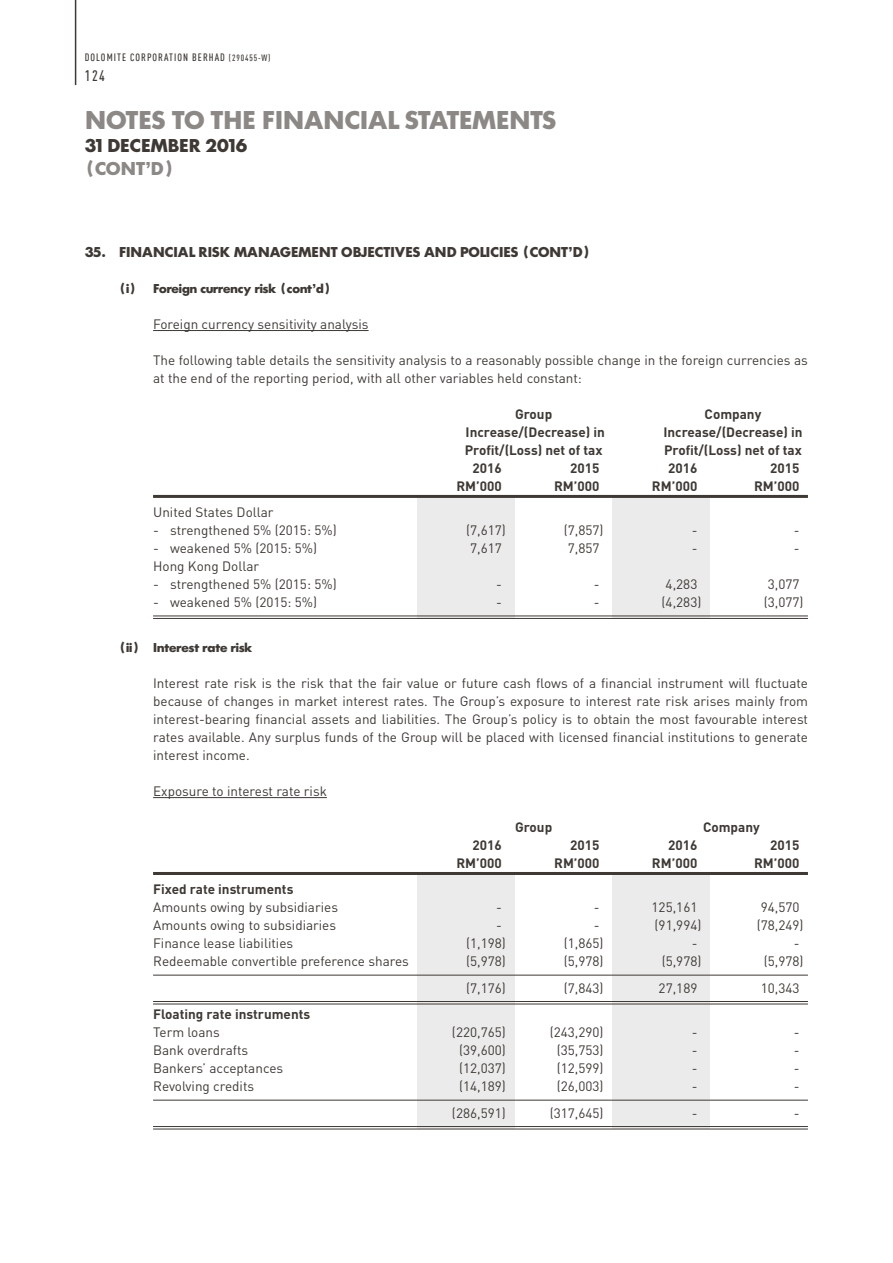
<style>
.page{position:relative;width:893px;height:1263px;background:#fff}
.page>*{position:absolute;margin:0;border:0;box-sizing:border-box;transform-origin:0 0}
.t1{font:27px "Futura L Bld";color:#8b8886}
.t2{font:19.5px "Futura L Bld";color:#3e3935}
.t3{font:19.5px "Futura L Bld";color:#8b8886}
.t4{font:15px "Futura L Bld";color:#3e3935}
.t5{font:500 15px "DIN Cond";color:#3e3935}
.t6{font:13.5px/18px "DIN";color:#3e3935}
.t7{font:700 13.5px "DIN";color:#3e3935}
.t8{font:13.5px "Futura L Bld";color:#3e3935}
.t9{font:500 10.5px "DIN Cond";letter-spacing:.1em;color:#3e3935}
.s1{font-size:9px}
</style>
<div class="page">
<hr style="left:75px;top:0;width:1px;height:85px;background:#3e3935">
<div style="left:612px;top:496px;width:98px;height:122px;background:#ecebeb"></div>
<div style="left:417px;top:496px;width:97px;height:122px;background:#ecebeb"></div>
<div style="left:612px;top:873px;width:98px;height:256px;background:#ecebeb"></div>
<div style="left:417px;top:873px;width:97px;height:256px;background:#ecebeb"></div>
<hr style="left:153px;top:330px;width:216px;height:1px;background:#3e3935">
<hr style="left:153px;top:495px;width:655px;height:3px;background:#3e3935">
<hr style="left:153px;top:616px;width:655px;height:1px;background:#3e3935">
<hr style="left:153px;top:618px;width:655px;height:1px;background:#3e3935">
<hr style="left:153px;top:797px;width:174px;height:1px;background:#3e3935">
<hr style="left:153px;top:872px;width:655px;height:3px;background:#3e3935">
<hr style="left:153px;top:975px;width:655px;height:1px;background:#3e3935">
<hr style="left:153px;top:1001px;width:655px;height:1px;background:#3e3935">
<hr style="left:153px;top:1004px;width:655px;height:1px;background:#3e3935">
<hr style="left:153px;top:1100px;width:655px;height:1px;background:#3e3935">
<hr style="left:153px;top:1126px;width:655px;height:1px;background:#3e3935">
<hr style="left:153px;top:1129px;width:655px;height:1px;background:#3e3935">
<p class="t9" style="left:85px;top:51px;width:187px">DOLOMITE CORPORATION BERHAD <span class="s1">(290455-W)</span></p>
<p class="t5" style="left:85px;top:67px;width:22px">124</p>
<h1 class="t1" style="left:85px;top:102px;width:473px">NOTES TO THE FINANCIAL STATEMENTS</h1>
<h2 class="t2" style="left:85px;top:132px;width:164px">31 DECEMBER 2016</h2>
<h2 class="t3" style="left:85px;top:156px;width:90px">(CONT’D)</h2>
<p class="t4" style="left:85px;top:242px;width:507px">35. FINANCIAL RISK MANAGEMENT OBJECTIVES AND POLICIES (CONT’D)</p>
<p class="t8" style="left:119px;top:279px;width:213px">(i) Foreign currency risk (cont’d)</p>
<p class="t6" style="left:153px;top:314px;width:217px">Foreign currency sensitivity analysis</p>
<p class="t6" style="left:153px;top:351px;width:656px">The following table details the sensitivity analysis to a reasonably possible change in the foreign currencies as at the end of the reporting period, with all other variables held constant:</p>
<p class="t7" style="left:515px;top:405px;width:39px">Group</p>
<p class="t7" style="left:705px;top:405px;width:58px">Company</p>
<p class="t7" style="left:466px;top:423px;width:141px">Increase/(Decrease) in</p>
<p class="t7" style="left:663px;top:423px;width:141px">Increase/(Decrease) in</p>
<p class="t7" style="left:465px;top:441px;width:139px">Profit/(Loss) net of tax</p>
<p class="t7" style="left:664px;top:441px;width:139px">Profit/(Loss) net of tax</p>
<p class="t7" style="left:472px;top:459px;width:31px">2016</p>
<p class="t7" style="left:570px;top:459px;width:31px">2015</p>
<p class="t7" style="left:668px;top:459px;width:31px">2016</p>
<p class="t7" style="left:770px;top:459px;width:31px">2015</p>
<p class="t7" style="left:456px;top:477px;width:47px">RM’000</p>
<p class="t7" style="left:554px;top:477px;width:47px">RM’000</p>
<p class="t7" style="left:652px;top:477px;width:47px">RM’000</p>
<p class="t7" style="left:754px;top:477px;width:47px">RM’000</p>
<p class="t6" style="left:153px;top:503px;width:122px">United States Dollar</p>
<p class="t6" style="left:153px;top:521px;width:185px">- strengthened 5% (2015: 5%)</p>
<p class="t6" style="left:466px;top:521px;width:41px">(7,617)</p>
<p class="t6" style="left:564px;top:521px;width:41px">(7,857)</p>
<p class="t6" style="left:692px;top:521px;width:7px">-</p>
<p class="t6" style="left:794px;top:521px;width:7px">-</p>
<p class="t6" style="left:153px;top:539px;width:166px">- weakened 5% (2015: 5%)</p>
<p class="t6" style="left:470px;top:539px;width:33px">7,617</p>
<p class="t6" style="left:568px;top:539px;width:33px">7,857</p>
<p class="t6" style="left:692px;top:539px;width:7px">-</p>
<p class="t6" style="left:794px;top:539px;width:7px">-</p>
<p class="t6" style="left:153px;top:557px;width:108px">Hong Kong Dollar</p>
<p class="t6" style="left:153px;top:575px;width:185px">- strengthened 5% (2015: 5%)</p>
<p class="t6" style="left:496px;top:575px;width:7px">-</p>
<p class="t6" style="left:594px;top:575px;width:7px">-</p>
<p class="t6" style="left:666px;top:575px;width:33px">4,283</p>
<p class="t6" style="left:768px;top:575px;width:33px">3,077</p>
<p class="t6" style="left:153px;top:593px;width:166px">- weakened 5% (2015: 5%)</p>
<p class="t6" style="left:496px;top:593px;width:7px">-</p>
<p class="t6" style="left:594px;top:593px;width:7px">-</p>
<p class="t6" style="left:662px;top:593px;width:41px">(4,283)</p>
<p class="t6" style="left:764px;top:593px;width:41px">(3,077)</p>
<p class="t8" style="left:119px;top:638px;width:135px">(ii) Interest rate risk</p>
<p class="t6" style="left:153px;top:673px;width:656px;text-align:justify">Interest rate risk is the risk that the fair value or future cash flows of a financial instrument will fluctuate because of changes in market interest rates. The Group’s exposure to interest rate risk arises mainly from interest-bearing financial assets and liabilities. The Group’s policy is to obtain the most favourable interest rates available. Any surplus funds of the Group will be placed with licensed financial institutions to generate interest income.</p>
<p class="t6" style="left:153px;top:781px;width:175px">Exposure to interest rate risk</p>
<p class="t7" style="left:515px;top:818px;width:39px">Group</p>
<p class="t7" style="left:703px;top:818px;width:58px">Company</p>
<p class="t7" style="left:472px;top:836px;width:31px">2016</p>
<p class="t7" style="left:570px;top:836px;width:31px">2015</p>
<p class="t7" style="left:668px;top:836px;width:31px">2016</p>
<p class="t7" style="left:770px;top:836px;width:31px">2015</p>
<p class="t7" style="left:456px;top:854px;width:47px">RM’000</p>
<p class="t7" style="left:554px;top:854px;width:47px">RM’000</p>
<p class="t7" style="left:652px;top:854px;width:47px">RM’000</p>
<p class="t7" style="left:754px;top:854px;width:47px">RM’000</p>
<p class="t7" style="left:153px;top:880px;width:142px">Fixed rate instruments</p>
<p class="t6" style="left:153px;top:898px;width:186px">Amounts owing by subsidiaries</p>
<p class="t6" style="left:496px;top:898px;width:7px">-</p>
<p class="t6" style="left:594px;top:898px;width:7px">-</p>
<p class="t6" style="left:652px;top:898px;width:47px">125,161</p>
<p class="t6" style="left:761px;top:898px;width:40px">94,570</p>
<p class="t6" style="left:153px;top:916px;width:184px">Amounts owing to subsidiaries</p>
<p class="t6" style="left:496px;top:916px;width:7px">-</p>
<p class="t6" style="left:594px;top:916px;width:7px">-</p>
<p class="t6" style="left:655px;top:916px;width:48px">(91,994)</p>
<p class="t6" style="left:757px;top:916px;width:48px">(78,249)</p>
<p class="t6" style="left:153px;top:934px;width:142px">Finance lease liabilities</p>
<p class="t6" style="left:466px;top:934px;width:41px">(1,198)</p>
<p class="t6" style="left:564px;top:934px;width:41px">(1,865)</p>
<p class="t6" style="left:692px;top:934px;width:7px">-</p>
<p class="t6" style="left:794px;top:934px;width:7px">-</p>
<p class="t6" style="left:153px;top:952px;width:257px">Redeemable convertible preference shares</p>
<p class="t6" style="left:466px;top:952px;width:41px">(5,978)</p>
<p class="t6" style="left:564px;top:952px;width:41px">(5,978)</p>
<p class="t6" style="left:662px;top:952px;width:41px">(5,978)</p>
<p class="t6" style="left:764px;top:952px;width:41px">(5,978)</p>
<p class="t6" style="left:466px;top:978px;width:41px">(7,176)</p>
<p class="t6" style="left:564px;top:978px;width:41px">(7,843)</p>
<p class="t6" style="left:659px;top:978px;width:40px">27,189</p>
<p class="t6" style="left:761px;top:978px;width:40px">10,343</p>
<p class="t7" style="left:153px;top:1005px;width:159px">Floating rate instruments</p>
<p class="t6" style="left:153px;top:1023px;width:68px">Term loans</p>
<p class="t6" style="left:452px;top:1023px;width:55px">(220,765)</p>
<p class="t6" style="left:550px;top:1023px;width:55px">(243,290)</p>
<p class="t6" style="left:692px;top:1023px;width:7px">-</p>
<p class="t6" style="left:794px;top:1023px;width:7px">-</p>
<p class="t6" style="left:153px;top:1041px;width:97px">Bank overdrafts</p>
<p class="t6" style="left:459px;top:1041px;width:48px">(39,600)</p>
<p class="t6" style="left:557px;top:1041px;width:48px">(35,753)</p>
<p class="t6" style="left:692px;top:1041px;width:7px">-</p>
<p class="t6" style="left:794px;top:1041px;width:7px">-</p>
<p class="t6" style="left:153px;top:1059px;width:132px">Bankers’ acceptances</p>
<p class="t6" style="left:459px;top:1059px;width:48px">(12,037)</p>
<p class="t6" style="left:557px;top:1059px;width:48px">(12,599)</p>
<p class="t6" style="left:692px;top:1059px;width:7px">-</p>
<p class="t6" style="left:794px;top:1059px;width:7px">-</p>
<p class="t6" style="left:153px;top:1077px;width:103px">Revolving credits</p>
<p class="t6" style="left:459px;top:1077px;width:48px">(14,189)</p>
<p class="t6" style="left:557px;top:1077px;width:48px">(26,003)</p>
<p class="t6" style="left:692px;top:1077px;width:7px">-</p>
<p class="t6" style="left:794px;top:1077px;width:7px">-</p>
<p class="t6" style="left:452px;top:1103px;width:55px">(286,591)</p>
<p class="t6" style="left:550px;top:1103px;width:55px">(317,645)</p>
<p class="t6" style="left:692px;top:1103px;width:7px">-</p>
<p class="t6" style="left:794px;top:1103px;width:7px">-</p>
</div>
